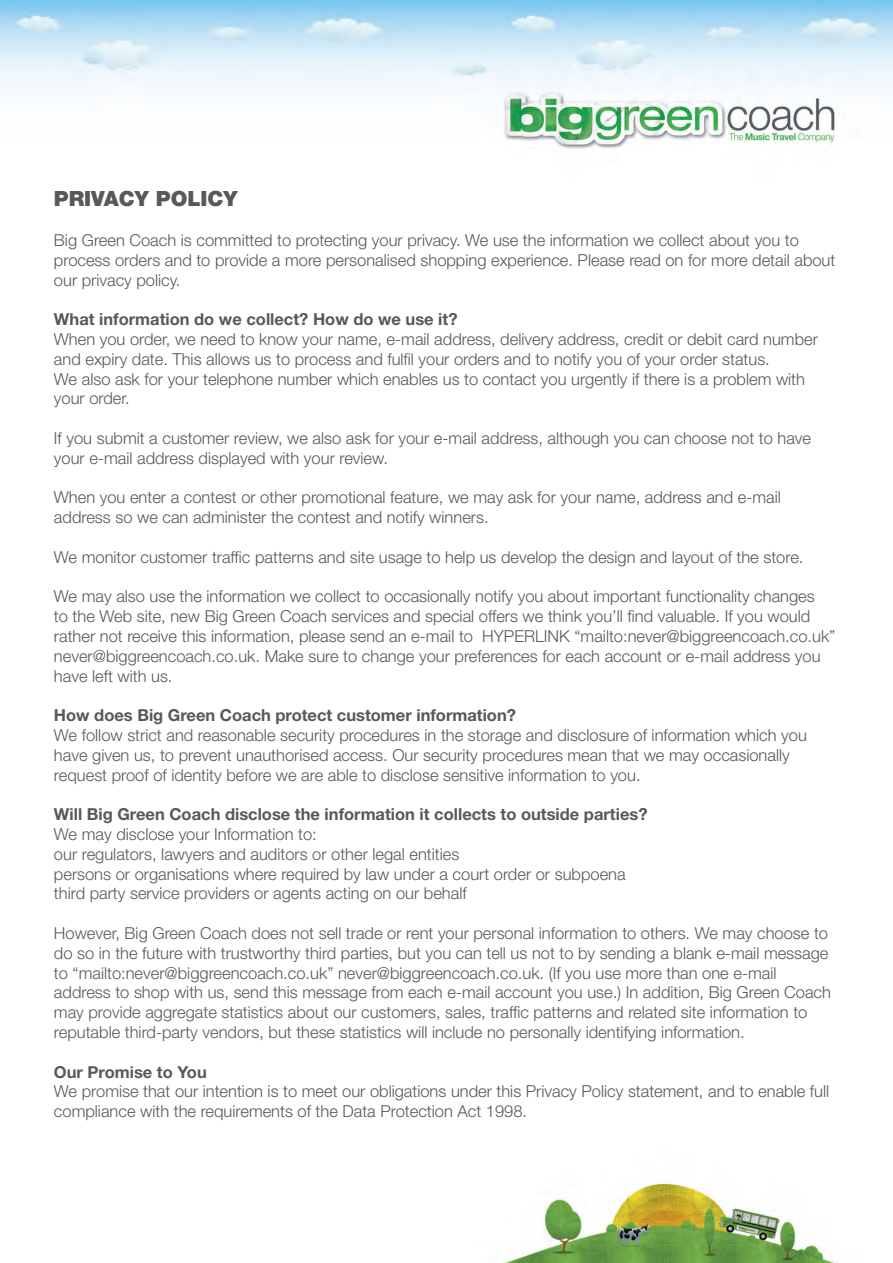
<style>
.page{position:relative;width:893px;height:1263px;background:#fff}
.page>*{position:absolute;margin:0;border:0;box-sizing:border-box;transform-origin:0 0}
.t1{font:900 21px "Helvetica Neue LT Std";color:#57585a}
.t2{font:300 16.5px/19.8px "Helvetica Neue LT Std";color:#57585a}
.t3{font:700 16.5px "Helvetica Neue LT Std";color:#57585a}
</style>
<div class="page">
<img style="left:0;top:0;width:893px;height:1263px">
<p class="t1" style="left:54px;top:191px;width:185px">PRIVACY POLICY</p>
<p class="t2" style="left:54px;top:232px;width:783px">Big Green Coach is committed to protecting your privacy. We use the information we collect about you to process orders and to provide a more personalised shopping experience. Please read on for more detail about our privacy policy.</p>
<p class="t3" style="left:54px;top:313px;width:405px">What information do we collect? How do we use it?</p>
<p class="t2" style="left:54px;top:331px;width:765px">When you order, we need to know your name, e-mail address, delivery address, credit or debit card number and expiry date. This allows us to process and fulfil your orders and to notify you of your order status.<br>We also ask for your telephone number which enables us to contact you urgently if there is a problem with your order.</p>
<p class="t2" style="left:54px;top:430px;width:759px">If you submit a customer review, we also ask for your e-mail address, although you can choose not to have your e-mail address displayed with your review.</p>
<p class="t2" style="left:54px;top:489px;width:728px">When you enter a contest or other promotional feature, we may ask for your name, address and e-mail address so we can administer the contest and notify winners.</p>
<p class="t2" style="left:54px;top:549px;width:751px">We monitor customer traffic patterns and site usage to help us develop the design and layout of the store.</p>
<p class="t2" style="left:54px;top:588px;width:783px">We may also use the information we collect to occasionally notify you about important functionality changes<br>to the Web site, new Big Green Coach services and special offers we think you’ll find valuable. If you would rather not receive this information, please send an e-mail to HYPERLINK “mailto:never@biggreencoach.co.uk” never@biggreencoach.co.uk. Make sure to change your preferences for each account or e-mail address you have left with us.</p>
<p class="t3" style="left:54px;top:709px;width:463px">How does Big Green Coach protect customer information?</p>
<p class="t2" style="left:54px;top:727px;width:754px">We follow strict and reasonable security procedures in the storage and disclosure of information which you have given us, to prevent unauthorised access. Our security procedures mean that we may occasionally request proof of identity before we are able to disclose sensitive information to you.</p>
<p class="t3" style="left:54px;top:808px;width:595px">Will Big Green Coach disclose the information it collects to outside parties?</p>
<p class="t2" style="left:54px;top:826px;width:573px">We may disclose your Information to:<br>our regulators, lawyers and auditors or other legal entities<br>persons or organisations where required by law under a court order or subpoena third party service providers or agents acting on our behalf</p>
<p class="t2" style="left:54px;top:925px;width:778px">However, Big Green Coach does not sell trade or rent your personal information to others. We may choose to do so in the future with trustworthy third parties, but you can tell us not to by sending a blank e-mail message to “mailto:never@biggreencoach.co.uk” never@biggreencoach.co.uk. (If you use more than one e-mail address to shop with us, send this message from each e-mail account you use.) In addition, Big Green Coach may provide aggregate statistics about our customers, sales, traffic patterns and related site information to reputable third-party vendors, but these statistics will include no personally identifying information.</p>
<p class="t3" style="left:54px;top:1066px;width:154px">Our Promise to You</p>
<p class="t2" style="left:54px;top:1083px;width:777px">We promise that our intention is to meet our obligations under this Privacy Policy statement, and to enable full compliance with the requirements of the Data Protection Act 1998.</p>
</div>
